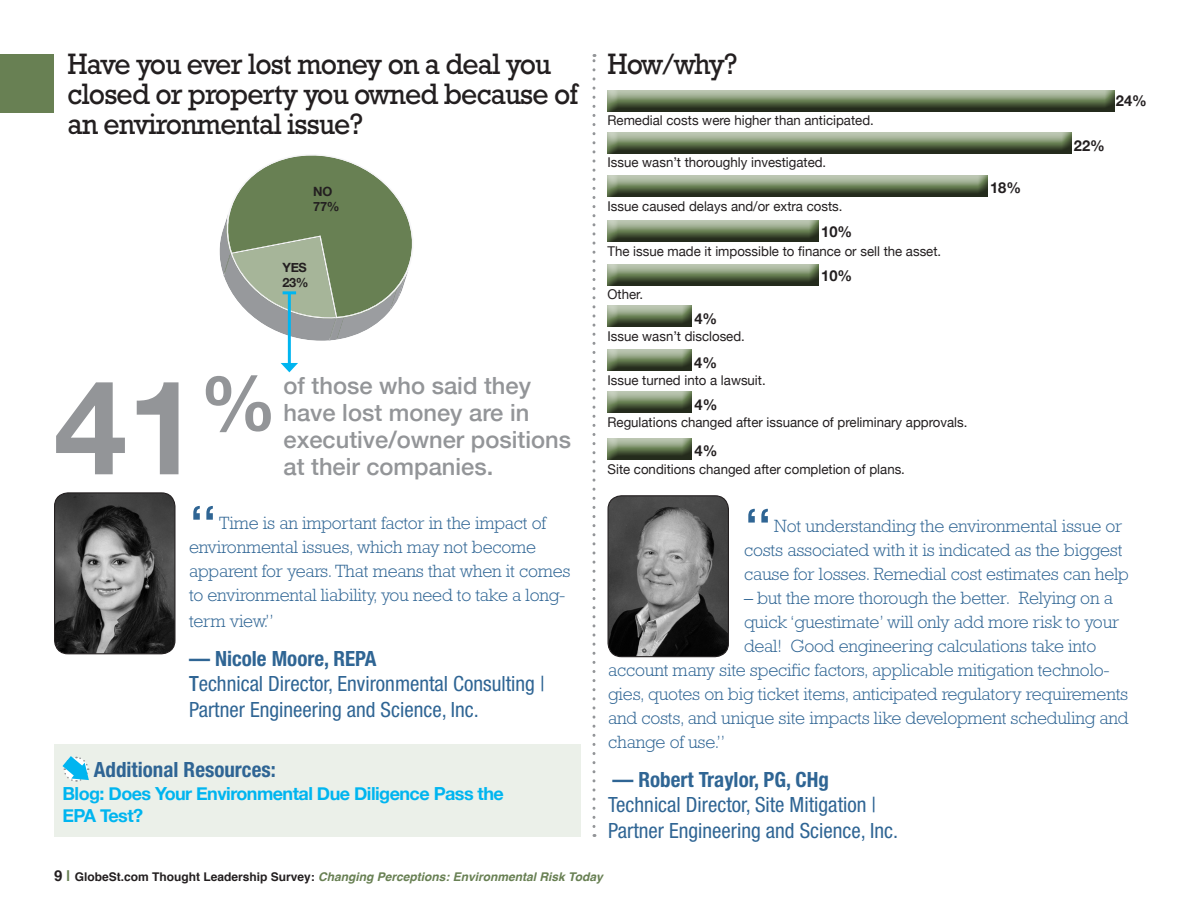
<style>
.page{position:relative;width:1188px;height:918px;background:#fff}
.page>*{position:absolute;margin:0;border:0;box-sizing:border-box;transform-origin:0 0}
.t1{font:700 131.4px "Helvetica Neue";color:#939598}
.t2{font:700 76.5px "Helvetica Neue";color:#939598}
.t3{font:54px "Rockwell Std";color:#2f6594}
.BHEAD{font:30px/30px "Rockwell Std";letter-spacing:-.03em;color:#231f20;scale:.95 1}
.t4{font:500 23.7px/27px "Helvetica Neue";color:#939598}
.t5{font:condensed 21px/25.5px "Helvetica Neue LT Std";color:#2f6594}
.t6{font:700 condensed 21px "Helvetica Neue LT Std";color:#2f6594}
.t7{font:300 18px/24.3px "Rockwell Std";letter-spacing:-.01em;color:#2f6594}
.t8{font:700 18px/22.5px "Helvetica Neue";letter-spacing:-.03em;color:#00b5f0}
.chart_numbers{font:700 15px "Helvetica Neue";color:#231f20}
.chart{font:13.5px "Helvetica Neue";color:#231f20}
.t9{font:700 12.75px/15.3px "Helvetica Neue";letter-spacing:-.03em;color:#231f20}
.t10{font:italic 700 12px "Helvetica";color:#688053}
.s1{font-weight:700}
.s2{font-weight:500}
.s3{font-style:normal;font-size:15px;color:#231f20}
.s4{font-style:normal;font-size:15px}
.s5{font-style:normal;color:#231f20}
</style>
<div class="page">
<div style="left:0;top:54px;width:54px;height:59px;background:#688053"></div>
<div style="left:54px;top:744px;width:526px;height:93px;background:#ebf0e9"></div>
<svg style="left:62px;top:756px;width:27px;height:26px"></svg>
<img style="left:608px;top:497px;width:120px;height:160px">
<div style="left:608px;top:495px;width:121px;height:162px;border:1px solid #231f20;border-radius:14px"></div>
<img style="left:55px;top:494px;width:119px;height:160px">
<div style="left:54px;top:492px;width:122px;height:162px;border:1px solid #231f20;border-radius:14px"></div>
<svg style="left:592px;top:54px;width:4px;height:773px"></svg>
<div style="left:606px;top:264px;width:214px;height:23px;background:#231f20;opacity:.75"></div>
<div style="left:606px;top:219px;width:214px;height:19px;background:#bcc7b3"></div>
<div style="left:606px;top:221px;width:214px;height:23px;background:#231f20;opacity:.75"></div>
<div style="left:606px;top:175px;width:382px;height:19px;background:#bdc7b4"></div>
<div style="left:606px;top:176px;width:382px;height:23px;background:#231f20;opacity:.75"></div>
<div style="left:606px;top:90px;width:510px;height:23px;background:#231f20;opacity:.75"></div>
<div style="left:606px;top:305px;width:87px;height:19px;background:#fff;opacity:.75"></div>
<div style="left:606px;top:306px;width:87px;height:23px;background:#231f20;opacity:.75"></div>
<div style="left:606px;top:132px;width:468px;height:24px;background:#231f20;opacity:.75"></div>
<div style="left:606px;top:349px;width:87px;height:19px;background:#fff;opacity:.75"></div>
<div style="left:606px;top:350px;width:87px;height:23px;background:#231f20;opacity:.75"></div>
<div style="left:606px;top:391px;width:87px;height:19px;background:#fff;opacity:.75"></div>
<div style="left:606px;top:392px;width:87px;height:23px;background:#231f20;opacity:.75"></div>
<div style="left:606px;top:438px;width:87px;height:24px;background:#231f20;opacity:.75"></div>
<hr style="left:288px;top:293px;width:3px;height:73px;background:#00b5f0">
<svg style="left:220px;top:155px;width:192px;height:186px"></svg>
<svg style="left:281px;top:363px;width:17px;height:9px"></svg>
<p class="BHEAD" style="left:68px;top:49px;width:539px">Have you ever lost money on a deal you closed or property you owned because of an environmental issue?</p>
<p class="t9" style="left:313px;top:184px;width:28px">NO<br>77%</p>
<p class="t9" style="left:283px;top:260px;width:28px">YES<br>23%</p>
<p class="t1" style="left:54px;top:324px;width:148px">41</p>
<p class="t2" style="left:200px;top:343px;width:78px">%</p>
<p class="t4" style="left:284px;top:370px;width:289px">of those who said they have lost money are in executive/owner positions</p>
<p class="t4" style="left:284px;top:451px;width:211px">at their companies.</p>
<p class="t3" style="left:189px;top:493px;width:30px">“</p>
<p class="t7" style="left:189px;top:511px;width:383px;text-indent:30px">Time is an important factor in the impact of environmental issues, which may not become apparent for years. That means that when it comes to environmental liability, you need to take a long&shy;term view.”</p>
<p class="t5" style="left:189px;top:645px;width:357px"><span class="s1">— Nicole Moore, REPA<br></span><span class="s2">T</span>echnical Director, Environmental Consulting |<br>Partner Engineering and Science, Inc.</p>
<p class="t6" style="left:94px;top:757px;width:183px">Additional Resources:</p>
<p class="t8" style="left:62px;top:782px;width:443px">Blog: Does Your Environmental Due Diligence Pass the<br>EPA Test?</p>
<p class="BHEAD" style="left:608px;top:49px;width:138px">How/why?</p>
<p class="chart" style="left:608px;top:111px;width:268px">Remedial costs were higher than anticipated.</p>
<p class="chart" style="left:608px;top:153px;width:220px">Issue wasn’t thoroughly investigated.</p>
<p class="chart" style="left:608px;top:196px;width:236px">Issue caused delays and/or extra costs.</p>
<p class="chart" style="left:608px;top:241px;width:335px">The issue made it impossible to finance or sell the asset.</p>
<p class="chart" style="left:608px;top:285px;width:37px">Other.</p>
<p class="chart" style="left:608px;top:327px;width:139px">Issue wasn’t disclosed.</p>
<p class="chart" style="left:608px;top:371px;width:160px">Issue turned into a lawsuit.</p>
<p class="chart" style="left:608px;top:413px;width:361px">Regulations changed after issuance of preliminary approvals.</p>
<p class="chart" style="left:608px;top:459px;width:299px">Site conditions changed after completion of plans.</p>
<p class="chart_numbers" style="left:821px;top:220px;width:33px">10%</p>
<p class="chart_numbers" style="left:821px;top:264px;width:33px">10%</p>
<p class="chart_numbers" style="left:694px;top:307px;width:24px">4%</p>
<p class="chart_numbers" style="left:694px;top:351px;width:24px">4%</p>
<p class="chart_numbers" style="left:694px;top:393px;width:24px">4%</p>
<p class="chart_numbers" style="left:694px;top:439px;width:24px">4%</p>
<p class="chart_numbers" style="left:990px;top:175px;width:33px">18%</p>
<p class="chart_numbers" style="left:1116px;top:89px;width:33px">24%</p>
<p class="chart_numbers" style="left:1074px;top:133px;width:33px">22%</p>
<p class="t3" style="left:744px;top:496px;width:30px">“</p>
<p class="t7" style="left:744px;top:514px;width:386px;text-indent:30px">Not understanding the environmental issue or costs associated with it is indicated as the biggest cause for losses. Remedial cost estimates can help</p>
<p class="t7" style="left:744px;top:586px;width:370px">– but the more thorough the better. Relying on a</p>
<p class="t7" style="left:744px;top:610px;width:377px">quick ‘guestimate’ will only add more risk to your</p>
<p class="t7" style="left:744px;top:634px;width:354px">deal! Good engineering calculations take into</p>
<p class="t7" style="left:608px;top:658px;width:503px">account many site specific factors, applicable mitigation technolo-</p>
<p class="t7" style="left:608px;top:682px;width:522px">gies, quotes on big ticket items, anticipated regulatory requirements</p>
<p class="t7" style="left:608px;top:706px;width:522px">and costs, and unique site impacts like development scheduling and</p>
<p class="t7" style="left:608px;top:730px;width:118px">change of use.”</p>
<p class="t5" style="left:608px;top:767px;width:291px"><span class="s1">— Robert Traylor, PG, CHg<br></span>Technical Director, Site Mitigation |<br>Partner Engineering and Science, Inc.</p>
<p class="t10" style="left:54px;top:867px;width:550px"><span class="s3">9</span> <span class="s4">|</span> <span class="s5">GlobeSt.com Thought Leadership Survey:</span> Changing Perceptions: Environmental Risk Today</p>
</div>
